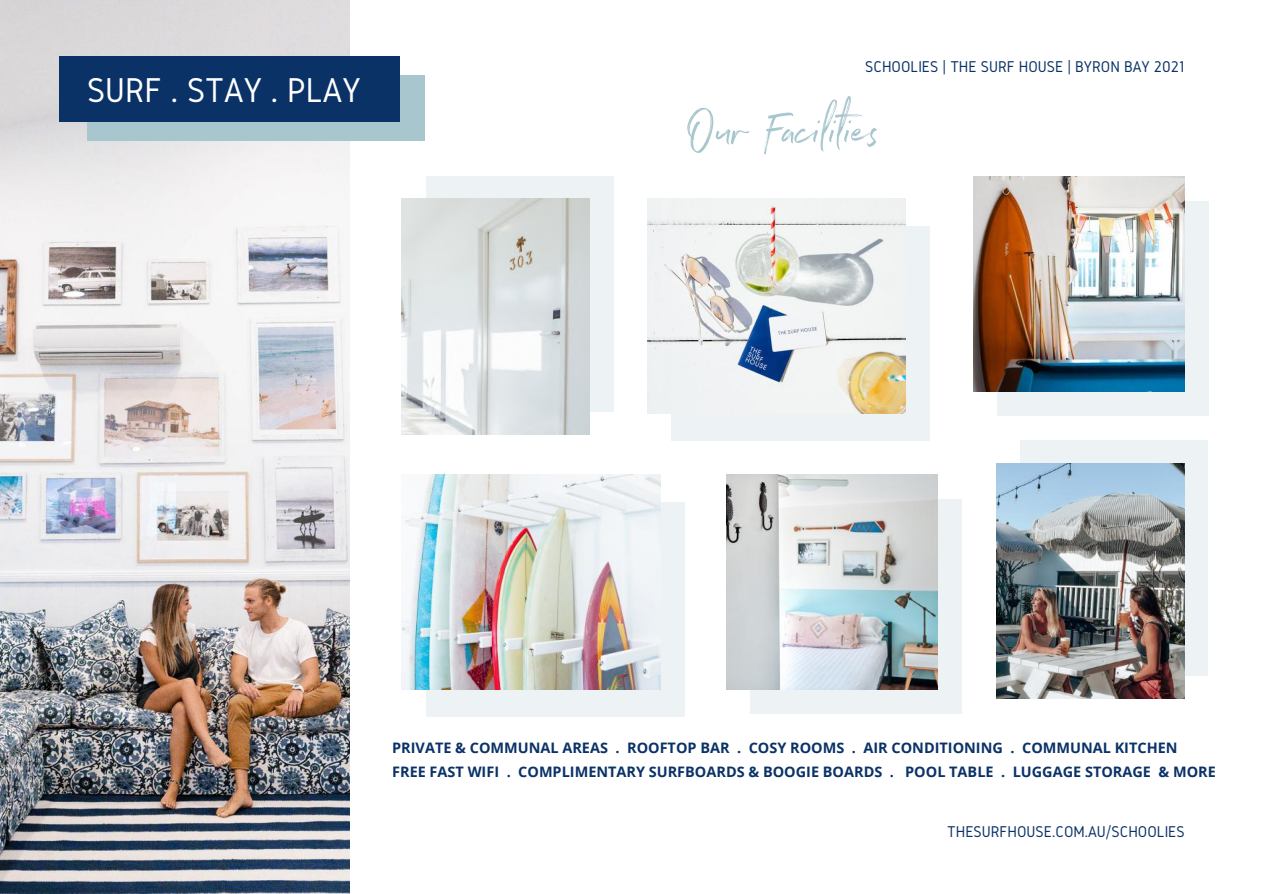
<style>
.page{position:relative;width:1263px;height:894px;background:#fff}
.page>*{position:absolute;margin:0;border:0;box-sizing:border-box;transform-origin:0 0}
.t1{font:55.2px "Northwell Alt";color:#a8c6ce}
.t2{font:35.7px "Gidole";color:#fff}
.t3{font:16.2px "Gidole";color:#0a3266}
.t4{font:700 14.4px/23.5px "Open Sans";color:#0a3266}
</style>
<div class="page">
<img style="left:0;top:0;width:350px;height:893px">
<div style="left:87px;top:75px;width:337px;height:65px;background:#a8c6ce"></div>
<div style="left:59px;top:56px;width:341px;height:65px;background:#0a3266"></div>
<div style="left:426px;top:176px;width:187px;height:235px;background:#edf3f5"></div>
<img style="left:402px;top:199px;width:187px;height:235px">
<div style="left:671px;top:226px;width:259px;height:215px;background:#edf3f5"></div>
<img style="left:647px;top:199px;width:259px;height:214px">
<div style="left:750px;top:498px;width:211px;height:215px;background:#edf3f5"></div>
<img style="left:726px;top:474px;width:211px;height:215px">
<div style="left:1020px;top:440px;width:188px;height:235px;background:#edf3f5"></div>
<img style="left:996px;top:463px;width:188px;height:235px">
<div style="left:426px;top:501px;width:258px;height:215px;background:#edf3f5"></div>
<img style="left:402px;top:474px;width:258px;height:215px">
<div style="left:997px;top:201px;width:211px;height:215px;background:#edf3f5"></div>
<img style="left:973px;top:176px;width:212px;height:215px">
<h2 class="t2" style="left:87px;top:70px;width:275px">SURF . STAY . PLAY</h2>
<p class="t3" style="left:865px;top:57px;width:321px">SCHOOLIES | THE SURF HOUSE | BYRON BAY 2021</p>
<h1 class="t1" style="left:684px;top:90px;width:197px">Our Facilities</h1>
<p class="t4" style="left:392px;top:735px;width:825px">PRIVATE &amp; COMMUNAL AREAS . ROOFTOP BAR . COSY ROOMS . AIR CONDITIONING . COMMUNAL KITCHEN<br>FREE FAST WIFI . COMPLIMENTARY SURFBOARDS &amp; BOOGIE BOARDS . POOL TABLE . LUGGAGE STORAGE &amp; MORE</p>
<p class="t3" style="left:947px;top:822px;width:239px">THESURFHOUSE.COM.AU/SCHOOLIES</p>
</div>
